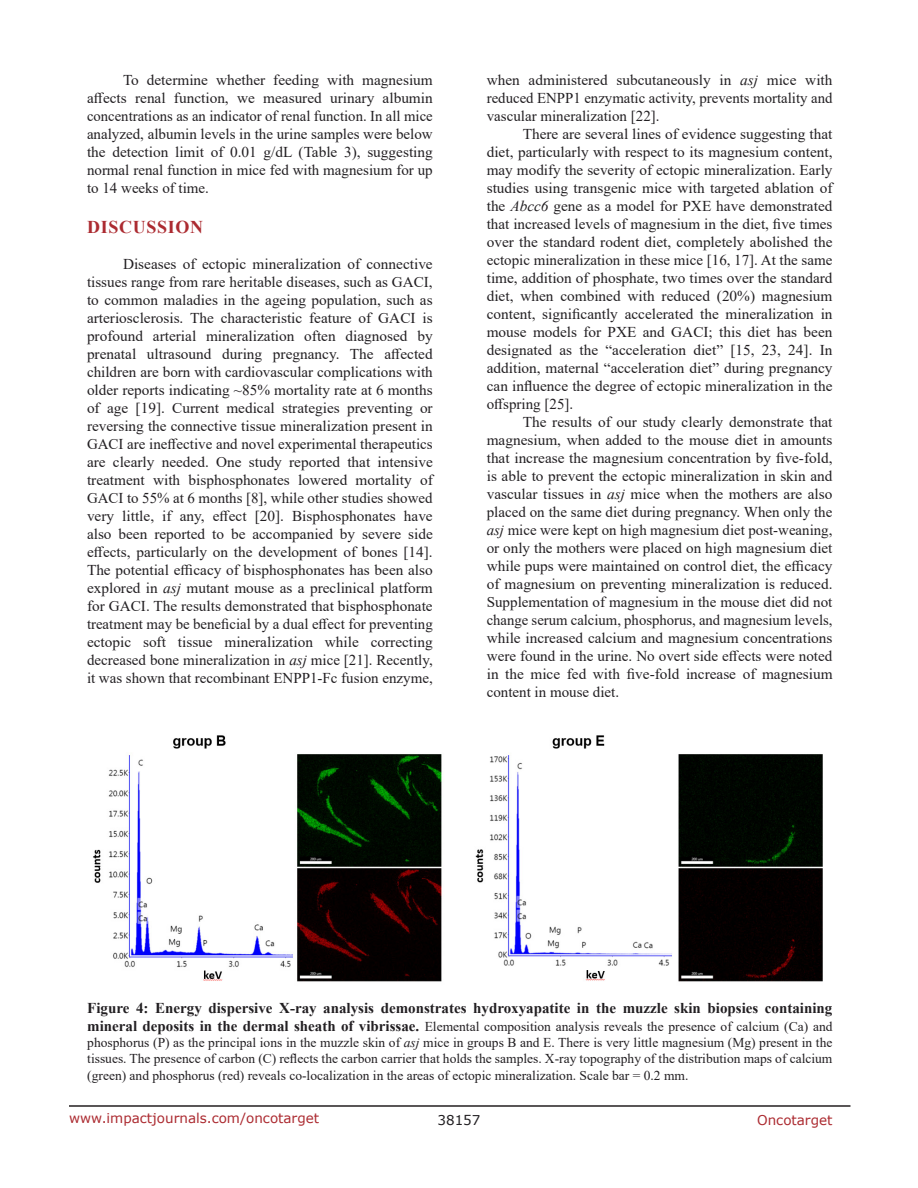
<style>
.page{position:relative;width:918px;height:1188px;background:#fff}
.page>*{position:absolute;margin:0;border:0;box-sizing:border-box;transform-origin:0 0}
.Heading{font:700 18px "Times New Roman";letter-spacing:.035em;color:#ac2b31}
.BodyText{font:15px/18px "Times New Roman";color:#221f22;text-align:justify}
.FigureText{font:700 15px "Times New Roman";color:#221f22}
.FigureText-2{font:13.5px/16.2px "Times New Roman";color:#221f22;text-align:justify}
.t1{font:13.5px "Verdana";color:#ac2b31}
.t2{font:13.5px "Verdana";color:#221f22}
.s1{font-style:italic}
.s2{font-weight:700;font-size:15px}
</style>
<div class="page">
<hr style="left:69px;top:1105px;width:781px;height:2px;background:#231f20">
<img style="left:93px;top:735px;width:730px;height:247px">
<p class="BodyText" style="left:87px;top:71px;width:347px;text-indent:36px">To determine whether feeding with magnesium affects renal function, we measured urinary albumin concentrations as an indicator of renal function. In all mice analyzed, albumin levels in the urine samples were below the detection limit of 0.01 g/dL (Table 3), suggesting normal renal function in mice fed with magnesium for up to 14 weeks of time.</p>
<p class="Heading" style="left:87px;top:214px;width:117px">DISCUSSION</p>
<p class="BodyText" style="left:87px;top:255px;width:347px;text-indent:36px">Diseases of ectopic mineralization of connective tissues range from rare heritable diseases, such as GACI, to common maladies in the ageing population, such as arteriosclerosis. The characteristic feature of GACI is profound arterial mineralization often diagnosed by prenatal ultrasound during pregnancy. The affected children are born with cardiovascular complications with older reports indicating ~85% mortality rate at 6 months of age [19]. Current medical strategies preventing or reversing the connective tissue mineralization present in GACI are ineffective and novel experimental therapeutics are clearly needed. One study reported that intensive treatment with bisphosphonates lowered mortality of GACI to 55% at 6 months [8], while other studies showed very little, if any, effect [20]. Bisphosphonates have also been reported to be accompanied by severe side effects, particularly on the development of bones [14].<br>The potential efficacy of bisphosphonates has been also explored in <span class="s1">asj</span> mutant mouse as a preclinical platform for GACI. The results demonstrated that bisphosphonate treatment may be beneficial by a dual effect for preventing ectopic soft tissue mineralization while correcting decreased bone mineralization in <span class="s1">asj</span> mice [21]. Recently, it was shown that recombinant ENPP1-Fc fusion enzyme,</p>
<p class="BodyText" style="left:487px;top:71px;width:347px">when administered subcutaneously in <span class="s1">asj</span> mice with reduced ENPP1 enzymatic activity, prevents mortality and vascular mineralization [22].</p>
<p class="BodyText" style="left:487px;top:125px;width:347px;text-indent:36px">There are several lines of evidence suggesting that diet, particularly with respect to its magnesium content, may modify the severity of ectopic mineralization. Early studies using transgenic mice with targeted ablation of the <span class="s1">Abcc6</span> gene as a model for PXE have demonstrated that increased levels of magnesium in the diet, five times over the standard rodent diet, completely abolished the ectopic mineralization in these mice [16, 17]. At the same time, addition of phosphate, two times over the standard diet, when combined with reduced (20%) magnesium content, significantly accelerated the mineralization in mouse models for PXE and GACI; this diet has been designated as the “acceleration diet” [15, 23, 24]. In addition, maternal “acceleration diet” during pregnancy can influence the degree of ectopic mineralization in the offspring [25].</p>
<p class="BodyText" style="left:487px;top:413px;width:347px;text-indent:36px">The results of our study clearly demonstrate that magnesium, when added to the mouse diet in amounts that increase the magnesium concentration by five-fold, is able to prevent the ectopic mineralization in skin and vascular tissues in <span class="s1">asj</span> mice when the mothers are also placed on the same diet during pregnancy. When only the <span class="s1">asj</span> mice were kept on high magnesium diet post-weaning, or only the mothers were placed on high magnesium diet while pups were maintained on control diet, the efficacy of magnesium on preventing mineralization is reduced.<br>Supplementation of magnesium in the mouse diet did not change serum calcium, phosphorus, and magnesium levels, while increased calcium and magnesium concentrations were found in the urine. No overt side effects were noted in the mice fed with five-fold increase of magnesium content in mouse diet.</p>
<p class="FigureText" style="left:87px;top:997px;width:747px">Figure 4: Energy dispersive X-ray analysis demonstrates hydroxyapatite in the muzzle skin biopsies containing</p>
<p class="FigureText-2" style="left:87px;top:1018px;width:747px"><span class="s2">mineral deposits in the dermal sheath of vibrissae.</span> Elemental composition analysis reveals the presence of calcium (Ca) and phosphorus (P) as the principal ions in the muzzle skin of <span class="s1">asj</span> mice in groups B and E. There is very little magnesium (Mg) present in the tissues. The presence of carbon (C) reflects the carbon carrier that holds the samples. X-ray topography of the distribution maps of calcium (green) and phosphorus (red) reveals co-localization in the areas of ectopic mineralization. Scale bar = 0.2 mm.</p>
<p class="t1" style="left:69px;top:1109px;width:252px">www.impactjournals.com/oncotarget</p>
<p class="t2" style="left:438px;top:1111px;width:44px">38157</p>
<p class="t1" style="left:757px;top:1111px;width:77px">Oncotarget</p>
</div>
